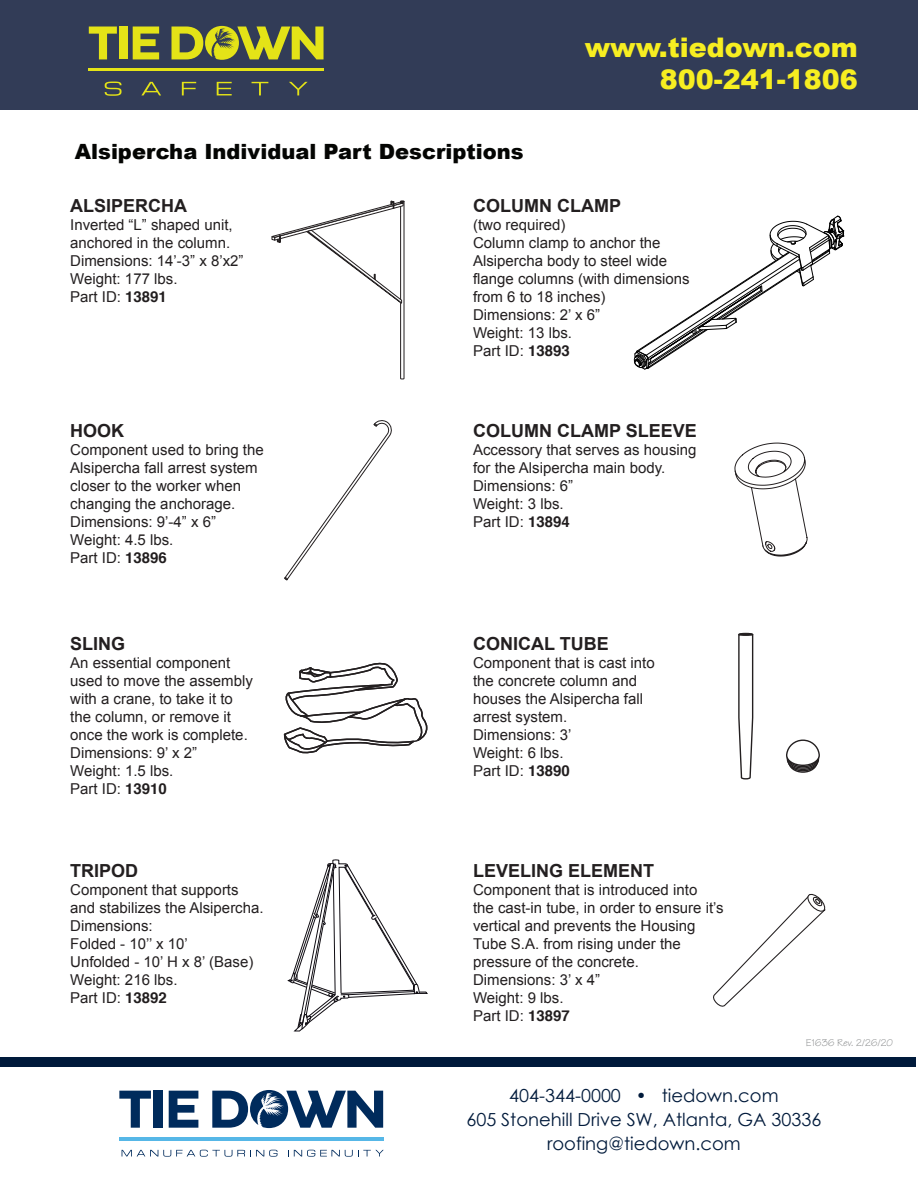
<style>
.page{position:relative;width:918px;height:1188px;background:#fff}
.page>*{position:absolute;margin:0;border:0;box-sizing:border-box;transform-origin:0 0}
.t1{font:900 27px/32.4px "Arial";color:#f7ee21;text-align:right}
.t2{font:900 21px "Arial";color:#040503}
.t3{font:700 18px "Arial";color:#231f20}
.t4{font:18px/24px "Century Gothic";color:#001a3b;text-align:center}
.t5{font:15px/18px "Arial";color:#231f20}
.t6{font:10.5px "Tekton";color:#8d8f90}
.s1{font-family:"Helvetica";font-weight:700;color:#211d1e}
</style>
<div class="page">
<div style="left:0;top:1057px;width:916px;height:9px;background:#001a3b"></div>
<div style="left:0;top:0;width:918px;height:109px;background:#323c57"></div>
<svg style="left:89px;top:27px;width:28px;height:32px"></svg>
<div style="left:119px;top:27px;width:8px;height:32px;background:#e4e317"></div>
<svg style="left:133px;top:27px;width:26px;height:32px"></svg>
<svg style="left:172px;top:26px;width:152px;height:34px"></svg>
<hr style="left:89px;top:68px;width:235px;height:3px;background:#e4e317">
<svg style="left:105px;top:82px;width:17px;height:14px"></svg>
<svg style="left:141px;top:82px;width:20px;height:13px"></svg>
<svg style="left:182px;top:82px;width:14px;height:13px"></svg>
<svg style="left:217px;top:82px;width:15px;height:13px"></svg>
<svg style="left:252px;top:82px;width:16px;height:13px"></svg>
<svg style="left:289px;top:82px;width:19px;height:13px"></svg>
<svg style="left:119px;top:1091px;width:32px;height:37px"></svg>
<div style="left:154px;top:1091px;width:9px;height:37px;background:#002b5c"></div>
<svg style="left:169px;top:1091px;width:29px;height:37px"></svg>
<svg style="left:212px;top:1090px;width:171px;height:38px"></svg>
<hr style="left:119px;top:1137px;width:265px;height:4px;background:#56b7e7">
<svg style="left:122px;top:1150px;width:156px;height:7px"></svg>
<svg style="left:288px;top:1150px;width:96px;height:7px"></svg>
<svg style="left:271px;top:200px;width:134px;height:180px"></svg>
<svg style="left:284px;top:420px;width:108px;height:161px"></svg>
<svg style="left:283px;top:663px;width:145px;height:90px"></svg>
<svg style="left:713px;top:893px;width:113px;height:114px"></svg>
<div style="left:788px;top:751px;width:30px;height:22px;border:1px solid #231f20;border-radius:50%"></div>
<div style="left:788px;top:751px;width:30px;height:20px;background:#252122;border-radius:50%"></div>
<div style="left:788px;top:750px;width:30px;height:21px;border:1px solid #231f20;border-radius:50%"></div>
<div style="left:787px;top:749px;width:31px;height:20px;background:#292526;border-radius:50%"></div>
<div style="left:787px;top:748px;width:32px;height:22px;border:1px solid #231f20;border-radius:50%"></div>
<div style="left:787px;top:747px;width:32px;height:22px;border:1px solid #231f20;border-radius:50%"></div>
<svg style="left:786px;top:739px;width:34px;height:28px"></svg>
<svg style="left:738px;top:633px;width:16px;height:147px"></svg>
<div style="left:739px;top:633px;width:14px;height:3px;border:1px solid #231f20;border-radius:50%"></div>
<svg style="left:734px;top:442px;width:74px;height:115px"></svg>
<svg style="left:634px;top:216px;width:210px;height:154px"></svg>
<svg style="left:287px;top:859px;width:141px;height:173px"></svg>
<h2 class="t2" style="left:75px;top:136px;width:450px">Alsipercha Individual Part Descriptions</h2>
<h1 class="t1" style="left:585px;top:30px;width:275px">www.tiedown.com<br>800-241-1806</h1>
<p class="t3" style="left:70px;top:194px;width:119px">ALSIPERCHA</p>
<p class="t5" style="left:70px;top:216px;width:175px">Inverted “L” shaped unit, anchored in the column.<br>Dimensions: 14’-3” x 8’x2”<br>Weight: 177 lbs.<br>Part ID: <span class="s1">13891</span></p>
<p class="t3" style="left:70px;top:418px;width:55px">HOOK</p>
<p class="t5" style="left:70px;top:440px;width:195px">Component used to bring the<br>Alsipercha fall arrest system closer to the worker when changing the anchorage.<br>Dimensions: 9’-4” x 6”<br>Weight: 4.5 lbs.<br>Part ID: <span class="s1">13896</span></p>
<p class="t3" style="left:70px;top:631px;width:57px">SLING</p>
<p class="t5" style="left:70px;top:653px;width:184px">An essential component used to move the assembly with a crane, to take it to the column, or remove it once the work is complete.<br>Dimensions: 9’ x 2”<br>Weight: 1.5 lbs.<br>Part ID: <span class="s1">13910</span></p>
<p class="t3" style="left:70px;top:859px;width:70px">TRIPOD</p>
<p class="t5" style="left:70px;top:881px;width:195px">Component that supports and stabilizes the Alsipercha.<br>Dimensions:<br>Folded - 10’’ x 10’<br>Unfolded - 10’ H x 8’ (Base)<br>Weight: 216 lbs.<br>Part ID: <span class="s1">13892</span></p>
<p class="t3" style="left:473px;top:194px;width:149px">COLUMN CLAMP</p>
<p class="t5" style="left:473px;top:216px;width:218px">(two required)<br>Column clamp to anchor the<br>Alsipercha body to steel wide flange columns (with dimensions from 6 to 18 inches)<br>Dimensions: 2’ x 6”<br>Weight: 13 lbs.<br>Part ID: <span class="s1">13893</span></p>
<p class="t3" style="left:473px;top:418px;width:225px">COLUMN CLAMP SLEEVE</p>
<p class="t5" style="left:473px;top:440px;width:225px">Accessory that serves as housing for the Alsipercha main body.<br>Dimensions: 6”<br>Weight: 3 lbs.<br>Part ID: <span class="s1">13894</span></p>
<p class="t3" style="left:473px;top:631px;width:137px">CONICAL TUBE</p>
<p class="t5" style="left:473px;top:653px;width:183px">Component that is cast into the concrete column and houses the Alsipercha fall arrest system.<br>Dimensions: 3’<br>Weight: 6 lbs.<br>Part ID: <span class="s1">13890</span></p>
<p class="t3" style="left:473px;top:859px;width:183px">LEVELING ELEMENT</p>
<p class="t5" style="left:473px;top:881px;width:252px">Component that is introduced into<br>the cast-in tube, in order to ensure it’s vertical and prevents the Housing<br>Tube S.A. from rising under the pressure of the concrete.<br>Dimensions: 3’ x 4”<br>Weight: 9 lbs.<br>Part ID: <span class="s1">13897</span></p>
<p class="t6" style="left:806px;top:1036px;width:89px">E1636 Rev. 2/26/20</p>
<p class="t4" style="left:466px;top:1084px;width:357px">404-344-0000 • tiedown.com<br>605 Stonehill Drive SW, Atlanta, GA 30336 roofing@tiedown.com</p>
</div>
